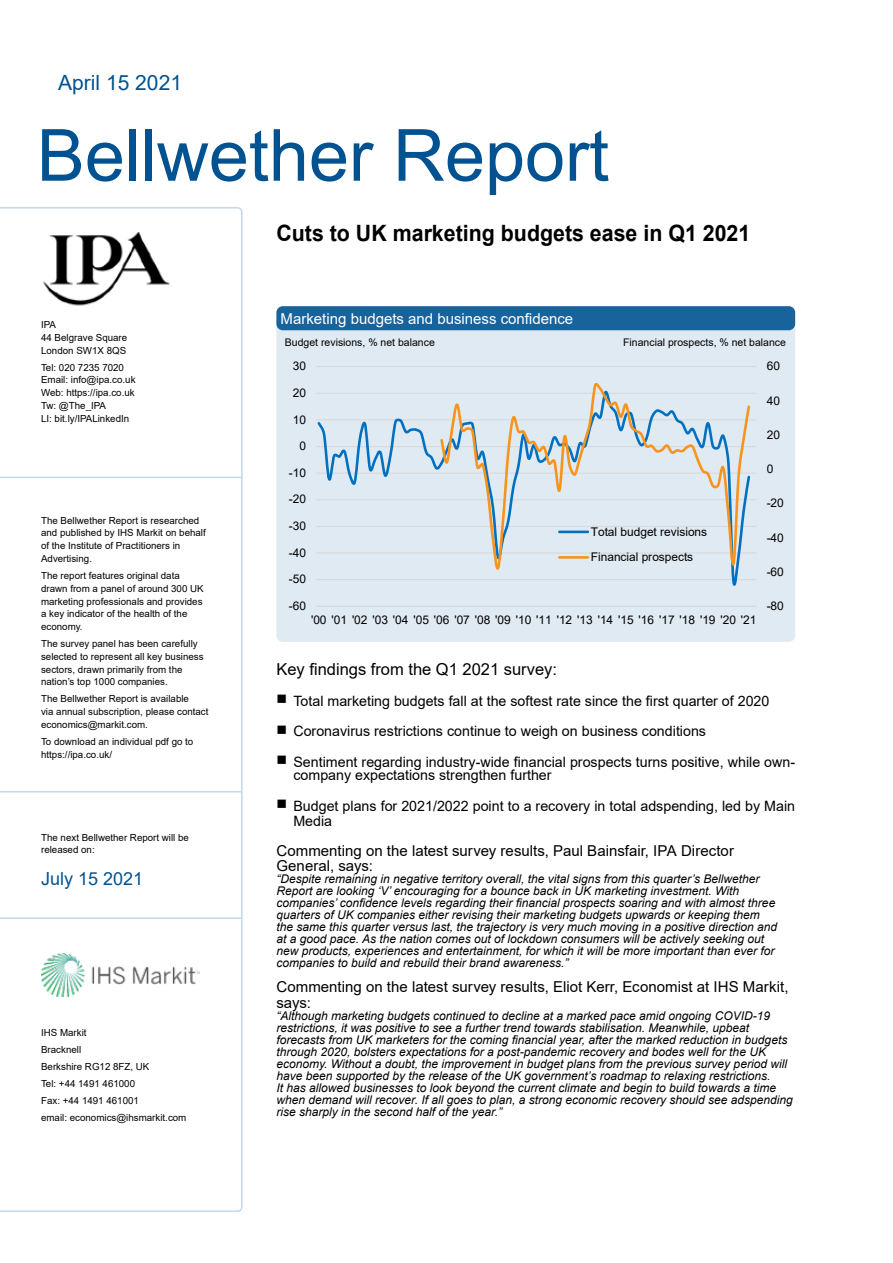
<style>
.page{position:relative;width:893px;height:1263px;background:#fff}
.page>*{position:absolute;margin:0;border:0;box-sizing:border-box;transform-origin:0 0}
.t1{font:72px "Arial";color:#005291}
.t2{font:700 22.5px "Arial";color:#000;scale:.95 1}
.t3{font:21px "Arial";color:#005291}
.t4{font:18px "Arial";color:#005291}
.t5{font:16.5px "Arial";color:#000}
.t6{font:15px/15px "Arial";color:#000}
.t7{font:15px "Arial";color:#fff}
.t8{font:14.25px/13.5px "Arial";color:#000}
.t9{font:italic 12px/12px "Arial";color:#000}
.t10{font:12px/25.5px "Arial";letter-spacing:-.005em;color:#000}
.t11{font:10.5px "Arial";color:#000}
.t12{font:9.75px/12.8px "Arial";color:#000}
</style>
<div class="page">
<svg style="left:0;top:207px;width:243px;height:1005px"></svg>
<img style="left:41px;top:233px;width:191px;height:76px">
<hr style="left:0;top:791px;width:242px;height:1px;background:#c3d8ea">
<div style="left:276px;top:314px;width:519px;height:328px;background:#e0eaf2;border-radius:6px"></div>
<div style="left:276px;top:306px;width:519px;height:24px;background:#19639c;border-radius:6px"></div>
<img style="left:41px;top:954px;width:159px;height:42px">
<hr style="left:0;top:477px;width:243px;height:1px;background:#c3d8ea">
<hr style="left:0;top:917px;width:242px;height:2px;background:#c3d8ea">
<hr style="left:316px;top:606px;width:441px;height:1px;background:#d9d9d9">
<hr style="left:316px;top:579px;width:441px;height:1px;background:#d9d9d9">
<hr style="left:316px;top:552px;width:441px;height:2px;background:#d9d9d9">
<hr style="left:316px;top:526px;width:441px;height:1px;background:#d9d9d9">
<hr style="left:316px;top:499px;width:441px;height:1px;background:#d9d9d9">
<hr style="left:316px;top:473px;width:441px;height:1px;background:#d9d9d9">
<hr style="left:316px;top:419px;width:441px;height:1px;background:#d9d9d9">
<hr style="left:316px;top:393px;width:441px;height:1px;background:#d9d9d9">
<hr style="left:316px;top:366px;width:441px;height:1px;background:#d9d9d9">
<hr style="left:316px;top:446px;width:441px;height:1px;background:#d9d9d9">
<svg style="left:316px;top:418px;width:422px;height:168px"></svg>
<svg style="left:439px;top:383px;width:313px;height:188px"></svg>
<hr style="left:559px;top:531px;width:29px;height:2px;background:#0070c0">
<hr style="left:559px;top:556px;width:29px;height:3px;background:#f7941d">
<h3 class="t3" style="left:58px;top:75px;width:125px">April 15 2021</h3>
<h1 class="t1" style="left:37px;top:128px;width:574px">Bellwether Report</h1>
<p class="t12" style="left:41px;top:319px;width:88px">IPA<br>44 Belgrave Square<br>London SW1X 8QS</p>
<p class="t12" style="left:41px;top:362px;width:96px">Tel: 020 7235 7020<br>Email: info@ipa.co.uk<br>Web: https://ipa.co.uk<br>Tw: @The_IPA<br>LI: bit.ly/IPALinkedIn</p>
<p class="t12" style="left:41px;top:515px;width:166px">The Bellwether Report is researched and published by IHS Markit on behalf of the Institute of Practitioners in<br>Advertising.</p>
<p class="t12" style="left:41px;top:570px;width:164px">The report features original data drawn from a panel of around 300 UK marketing professionals and provides a key indicator of the health of the economy.</p>
<p class="t12" style="left:41px;top:638px;width:164px">The survey panel has been carefully selected to represent all key business sectors, drawn primarily from the nation’s top 1000 companies.</p>
<p class="t12" style="left:41px;top:693px;width:169px">The Bellwether Report is available<br>via annual subscription, please contact economics@markit.com.</p>
<p class="t12" style="left:41px;top:736px;width:154px">To download an individual pdf go to https://ipa.co.uk/</p>
<p class="t12" style="left:41px;top:832px;width:149px">The next Bellwether Report will be released on:</p>
<h3 class="t4" style="left:41px;top:871px;width:104px">July 15 2021</h3>
<p class="t12" style="left:41px;top:1024px;width:147px;line-height:17px">IHS Markit<br>Bracknell<br>Berkshire RG12 8FZ, UK<br>Tel: +44 1491 461000<br>Fax: +44 1491 461001<br>email: economics@ihsmarkit.com</p>
<h2 class="t2" style="left:276px;top:224px;width:500px">Cuts to UK marketing budgets ease in Q1 2021</h2>
<p class="t7" style="left:281px;top:308px;width:294px">Marketing budgets and business confidence</p>
<p class="t11" style="left:285px;top:335px;width:151px">Budget revisions, % net balance</p>
<p class="t11" style="left:623px;top:335px;width:164px">Financial prospects, % net balance</p>
<p class="t10" style="left:293px;top:353px;width:15px">30</p>
<p class="t10" style="left:293px;top:380px;width:15px">20</p>
<p class="t10" style="left:293px;top:407px;width:15px">10</p>
<p class="t10" style="left:299px;top:433px;width:8px">0</p>
<p class="t10" style="left:289px;top:460px;width:19px">-10</p>
<p class="t10" style="left:289px;top:486px;width:19px">-20</p>
<p class="t10" style="left:289px;top:513px;width:19px">-30</p>
<p class="t10" style="left:289px;top:540px;width:19px">-40</p>
<p class="t10" style="left:289px;top:566px;width:19px">-50</p>
<p class="t10" style="left:289px;top:593px;width:19px">-60</p>
<p class="t10" style="left:591px;top:518px;width:118px">Total budget revisions<br>Financial prospects</p>
<p class="t10" style="left:311px;top:607px;width:447px">'00 '01 '02 '03 '04 '05 '06 '07 '08 '09 '10 '11 '12 '13 '14 '15 '16 '17 '18 '19 '20 '21</p>
<p class="t10" style="left:767px;top:353px;width:15px">60</p>
<p class="t10" style="left:767px;top:387px;width:15px">40</p>
<p class="t10" style="left:767px;top:422px;width:15px">20</p>
<p class="t10" style="left:767px;top:456px;width:8px">0</p>
<p class="t10" style="left:767px;top:490px;width:19px">-20</p>
<p class="t10" style="left:767px;top:524px;width:19px">-40</p>
<p class="t10" style="left:767px;top:559px;width:19px">-60</p>
<p class="t10" style="left:767px;top:593px;width:19px">-80</p>
<h3 class="t5" style="left:276px;top:658px;width:282px">Key findings from the Q1 2021 survey:</h3>
<p class="t8" style="left:276px;top:694px;width:495px">■ Total marketing budgets fall at the softest rate since the first quarter of 2020</p>
<p class="t8" style="left:276px;top:724px;width:431px">■ Coronavirus restrictions continue to weigh on business conditions</p>
<p class="t8" style="left:293px;top:755px;width:503px;text-indent:-17px">■ Sentiment regarding industry-wide financial prospects turns positive, while own&shy;company expectations strengthen further</p>
<p class="t8" style="left:293px;top:798px;width:503px;line-height:15px;text-indent:-17px">■ Budget plans for 2021/2022 point to a recovery in total adspending, led by Main<br>Media</p>
<p class="t6" style="left:276px;top:843px;width:459px">Commenting on the latest survey results, Paul Bainsfair, IPA Director<br>General, says:</p>
<p class="t9" style="left:276px;top:873px;width:502px">“Despite remaining in negative territory overall, the vital signs from this quarter’s Bellwether Report are looking ‘V’ encouraging for a bounce back in UK marketing investment. With companies’ confidence levels regarding their financial prospects soaring and with almost three quarters of UK companies either revising their marketing budgets upwards or keeping them the same this quarter versus last, the trajectory is very much moving in a positive direction and at a good pace. As the nation comes out of lockdown consumers will be actively seeking out new products, experiences and entertainment, for which it will be more important than ever for companies to build and rebuild their brand awareness.”</p>
<p class="t6" style="left:276px;top:978px;width:514px;line-height:16.5px">Commenting on the latest survey results, Eliot Kerr, Economist at IHS Markit, says:</p>
<p class="t9" style="left:276px;top:1010px;width:518px">“Although marketing budgets continued to decline at a marked pace amid ongoing COVID-19 restrictions, it was positive to see a further trend towards stabilisation. Meanwhile, upbeat forecasts from UK marketers for the coming financial year, after the marked reduction in budgets through 2020, bolsters expectations for a post-pandemic recovery and bodes well for the UK economy. Without a doubt, the improvement in budget plans from the previous survey period will have been supported by the release of the UK government’s roadmap to relaxing restrictions.<br>It has allowed businesses to look beyond the current climate and begin to build towards a time when demand will recover. If all goes to plan, a strong economic recovery should see adspending rise sharply in the second half of the year.”</p>
</div>
